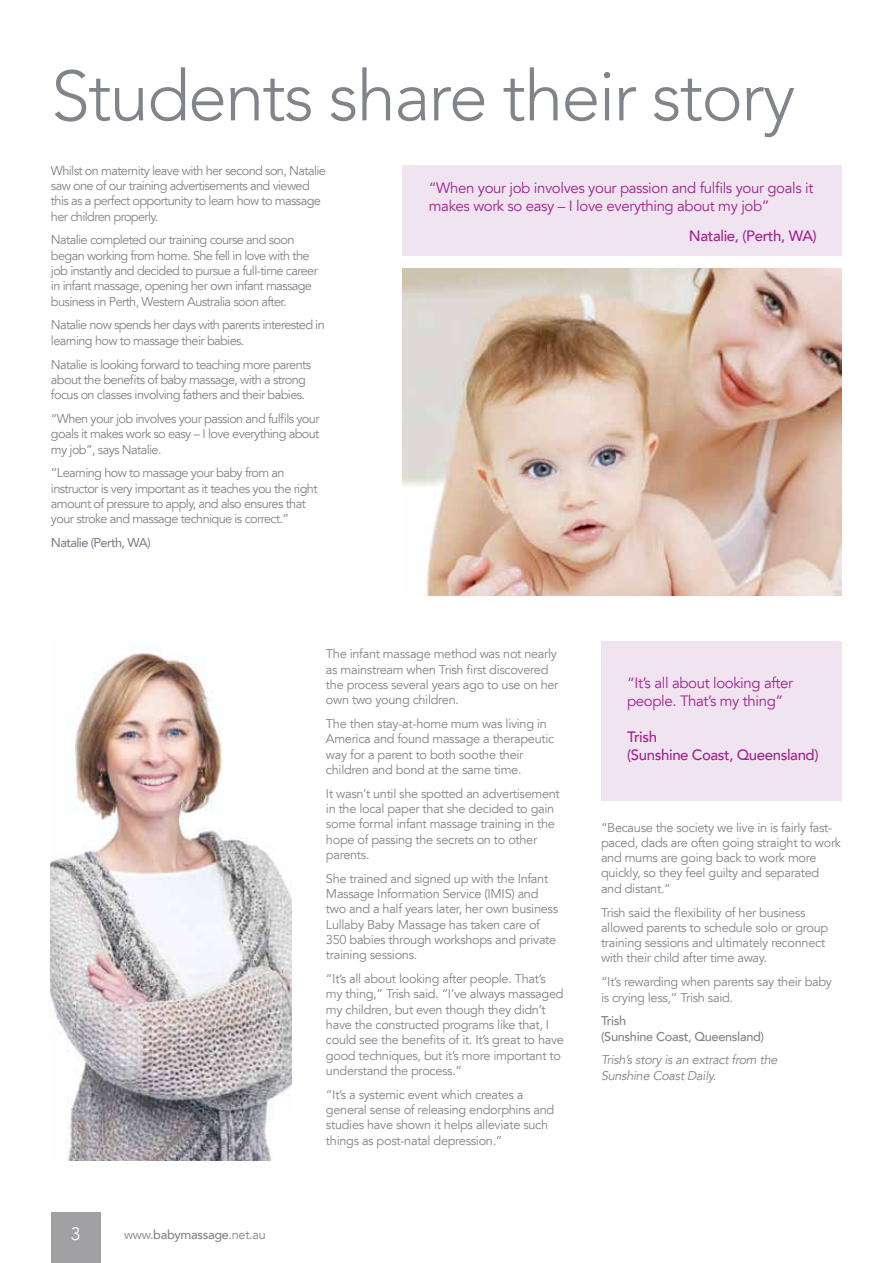
<style>
.page{position:relative;width:893px;height:1263px;background:#fff}
.page>*{position:absolute;margin:0;border:0;box-sizing:border-box;transform-origin:0 0}
.t1{font:300 70.05px "Avenir LT";letter-spacing:-.025em;color:#81848a}
.t2{font:300 18px "Avenir LT";color:#fff}
.t3{font:15px/18px "Avenir LT";letter-spacing:-.025em;color:#a3238f}
.t4{font:500 15px/18px "Avenir LT";letter-spacing:-.025em;color:#a3238f}
.t5{font:12.75px/15.3px "Avenir LT";letter-spacing:-.025em;color:#81848a}
.t6{font:12.75px/15.3px "Avenir LT";letter-spacing:-.05em;color:#81848a}
.t7{font:12.75px/15.3px "Avenir LT";letter-spacing:-.055em;color:#81848a}
.t8{font:italic 12.75px/15.3px "Avenir LT";letter-spacing:-.025em;color:#81848a}
.t9{font:500 12.75px/15.3px "Avenir LT";letter-spacing:-.025em;color:#81848a}
.t10{font:500 12.75px "Avenir LT";letter-spacing:-.05em;color:#81848a}
.s1{font-weight:500}
</style>
<div class="page">
<div style="left:51px;top:1212px;width:49px;height:51px;background:#a1a1a4"></div>
<div style="left:402px;top:165px;width:440px;height:90px;background:#efe4f0"></div>
<img style="left:402px;top:269px;width:440px;height:326px">
<img style="left:51px;top:653px;width:241px;height:508px">
<div style="left:601px;top:641px;width:241px;height:160px;background:#efe4f0"></div>
<p class="t1" style="left:51px;top:55px;width:746px">Students share their story</p>
<p class="t6" style="left:51px;top:163px;width:276px">Whilst on maternity leave with her second son, Natalie saw one of our training advertisements and viewed this as a perfect opportunity to learn how to massage her children properly.</p>
<p class="t6" style="left:51px;top:233px;width:268px">Natalie completed our training course and soon began working from home. She fell in love with the job instantly and decided to pursue a full-time career in infant massage, opening her own infant massage business in Perth, Western Australia soon after.</p>
<p class="t7" style="left:51px;top:318px;width:275px">Natalie now spends her days with parents interested in learning how to massage their babies.</p>
<p class="t6" style="left:51px;top:357px;width:262px">Natalie is looking forward to teaching more parents about the benefits of baby massage, with a strong focus on classes involving fathers and their babies.</p>
<p class="t5" style="left:51px;top:411px;width:270px;text-align:justify">“When your job involves your passion and fulfils your goals it makes work so easy – I love everything about my job”, says Natalie.</p>
<p class="t6" style="left:51px;top:466px;width:268px">“Learning how to massage your baby from an instructor is very important as it teaches you the right amount of pressure to apply, and also ensures that your stroke and massage technique is correct.”</p>
<p class="t10" style="left:51px;top:535px;width:101px">Natalie (Perth, WA)</p>
<p class="t3" style="left:429px;top:179px;width:386px">“When your job involves your passion and fulfils your goals it makes work so easy – I love everything about my job”</p>
<p class="t4" style="left:689px;top:227px;width:129px">Natalie, (Perth, WA)</p>
<p class="t2" style="left:71px;top:1223px;width:11px">3</p>
<p class="t5" style="left:124px;top:1227px;width:143px">www.<span class="s1">babymassage</span>.net.au</p>
<p class="t5" style="left:326px;top:647px;width:234px">The infant massage method was not nearly as mainstream when Trish first discovered the process several years ago to use on her own two young children.</p>
<p class="t5" style="left:326px;top:716px;width:230px">The then stay-at-home mum was living in America and found massage a therapeutic way for a parent to both soothe their children and bond at the same time.</p>
<p class="t5" style="left:326px;top:786px;width:235px">It wasn’t until she spotted an advertisement in the local paper that she decided to gain some formal infant massage training in the hope of passing the secrets on to other parents.</p>
<p class="t5" style="left:326px;top:871px;width:234px">She trained and signed up with the Infant Massage Information Service (IMIS) and two and a half years later, her own business Lullaby Baby Massage has taken care of 350 babies through workshops and private training sessions.</p>
<p class="t5" style="left:326px;top:971px;width:240px">“It’s all about looking after people. That’s my thing,” Trish said. “I’ve always massaged my children, but even though they didn’t have the constructed programs like that, I could see the benefits of it. It’s great to have good techniques, but it’s more important to understand the process.”</p>
<p class="t5" style="left:326px;top:1087px;width:230px">“It’s a systemic event which creates a general sense of releasing endorphins and studies have shown it helps alleviate such things as post-natal depression.”</p>
<p class="t3" style="left:627px;top:674px;width:167px">“It’s all about looking after people. That’s my thing”</p>
<p class="t4" style="left:627px;top:728px;width:193px">Trish<br>(Sunshine Coast, Queensland)</p>
<p class="t5" style="left:601px;top:820px;width:242px">“Because the society we live in is fairly fast&shy;paced, dads are often going straight to work and mums are going back to work more quickly, so they feel guilty and separated and distant.”</p>
<p class="t5" style="left:601px;top:905px;width:229px">Trish said the flexibility of her business allowed parents to schedule solo or group training sessions and ultimately reconnect with their child after time away.</p>
<p class="t5" style="left:601px;top:974px;width:233px">“It’s rewarding when parents say their baby is crying less,” Trish said.</p>
<p class="t9" style="left:601px;top:1014px;width:165px">Trish<br>(Sunshine Coast, Queensland)</p>
<p class="t8" style="left:601px;top:1053px;width:178px">Trish’s story is an extract from the<br>Sunshine Coast Daily.</p>
</div>
